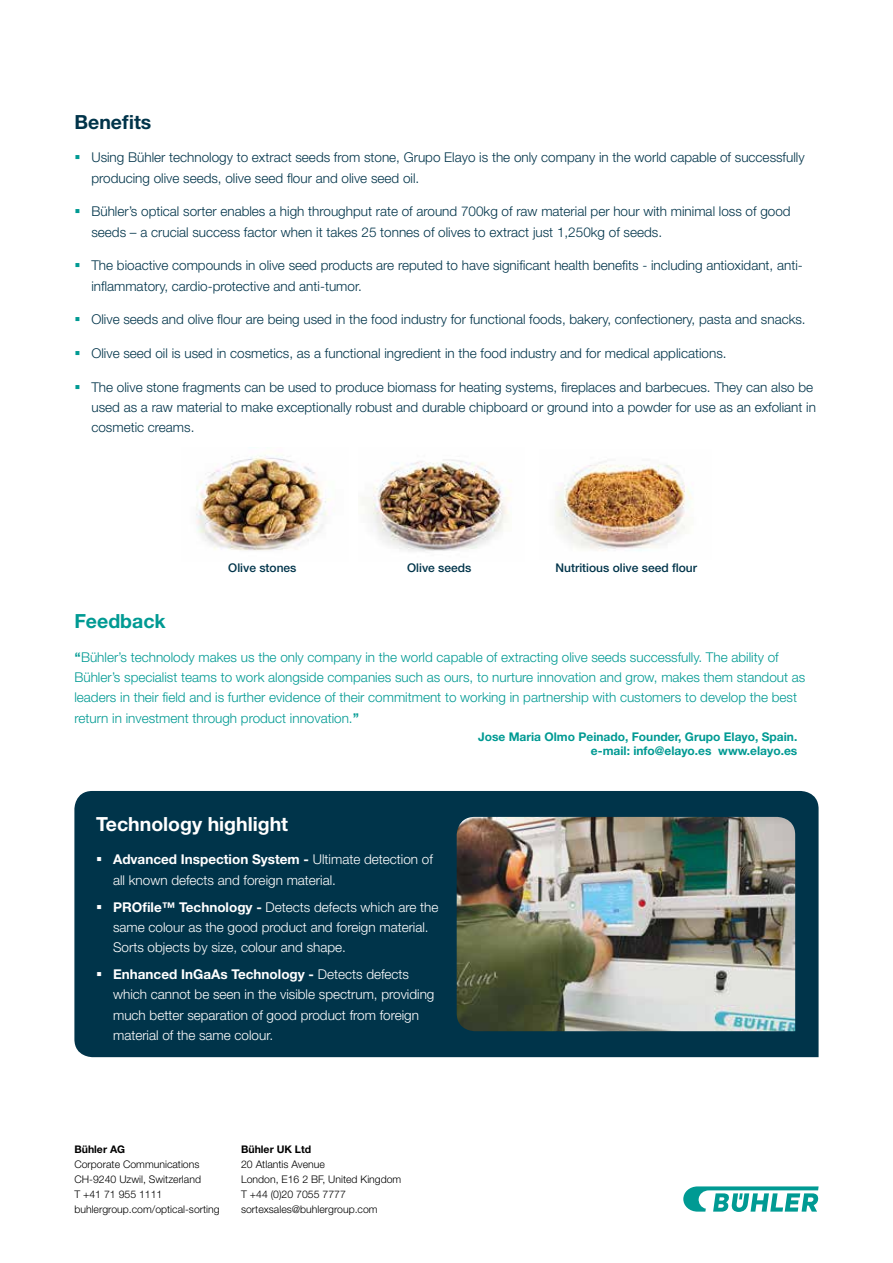
<style>
.page{position:relative;width:893px;height:1263px;background:#fff}
.page>*{position:absolute;margin:0;border:0;box-sizing:border-box;transform-origin:0 0}
.t1{font:700 19.5px "Helvetica Neue LT";color:#fff}
.t2{font:700 19.5px "Helvetica Neue LT";color:#00344a}
.t3{font:700 19.5px "Helvetica Neue LT";color:#009a93}
.t4{font:300 13.5px/20.2px "Helvetica Neue LT";color:#00344a}
.t5{font:300 13.5px/20.2px "Helvetica Neue LT";color:#009a93}
.t6{font:300 13.5px/20.2px "Helvetica Neue LT";color:#fff}
.t7{font:700 12px/14.4px "Helvetica Neue LT";color:#009a93;text-align:right}
.t8{font:500 12px "Helvetica Neue LT";color:#00344a}
.t9{font:300 10.5px/15px "Helvetica Neue LT";color:#000}
.t10{font:700 10.5px "Helvetica Neue LT";color:#000}
.s1{font-weight:700}
</style>
<div class="page">
<svg style="left:683px;top:1186px;width:136px;height:26px"></svg>
<div style="left:74px;top:791px;width:745px;height:266px;background:#00344a"></div>
<img style="left:457px;top:817px;width:338px;height:214px">
<img style="left:361px;top:459px;width:150px;height:93px">
<img style="left:555px;top:461px;width:137px;height:90px">
<img style="left:196px;top:456px;width:135px;height:95px">
<svg style="left:97px;top:857px;width:4px;height:4px"></svg>
<svg style="left:97px;top:905px;width:4px;height:4px"></svg>
<svg style="left:97px;top:972px;width:4px;height:4px"></svg>
<h1 class="t2" style="left:74px;top:110px;width:78px">Benefits</h1>
<p class="t4" style="left:91px;top:147px;width:715px">Using Bühler technology to extract seeds from stone, Grupo Elayo is the only company in the world capable of successfully producing olive seeds, olive seed flour and olive seed oil.</p>
<p class="t4" style="left:91px;top:201px;width:701px">Bühler’s optical sorter enables a high throughput rate of around 700kg of raw material per hour with minimal loss of good seeds – a crucial success factor when it takes 25 tonnes of olives to extract just 1,250kg of seeds.</p>
<p class="t4" style="left:91px;top:255px;width:713px">The bioactive compounds in olive seed products are reputed to have significant health benefits - including antioxidant, anti&shy;inflammatory, cardio-protective and anti-tumor.</p>
<p class="t4" style="left:91px;top:309px;width:716px">Olive seeds and olive flour are being used in the food industry for functional foods, bakery, confectionery, pasta and snacks.</p>
<p class="t4" style="left:91px;top:343px;width:637px">Olive seed oil is used in cosmetics, as a functional ingredient in the food industry and for medical applications.</p>
<p class="t4" style="left:91px;top:377px;width:726px">The olive stone fragments can be used to produce biomass for heating systems, fireplaces and barbecues. They can also be used as a raw material to make exceptionally robust and durable chipboard or ground into a powder for use as an exfoliant in cosmetic creams.</p>
<p class="t8" style="left:228px;top:561px;width:70px">Olive stones</p>
<p class="t8" style="left:407px;top:561px;width:66px">Olive seeds</p>
<p class="t8" style="left:556px;top:561px;width:143px">Nutritious olive seed flour</p>
<h1 class="t3" style="left:74px;top:609px;width:93px">Feedback</h1>
<p class="t5" style="left:74px;top:647px;width:732px"><span class="s1">‘‘</span>Bühler’s technolody makes us the only company in the world capable of extracting olive seeds successfully. The ability of Bühler’s specialist teams to work alongside companies such as ours, to nurture innovation and grow, makes them standout as leaders in their field and is further evidence of their commitment to working in partnership with customers to develop the best return in investment through product innovation.<span class="s1">’’</span></p>
<p class="t7" style="left:478px;top:729px;width:321px">Jose Maria Olmo Peinado, Founder, Grupo Elayo, Spain. e-mail: info@elayo.es www.elayo.es</p>
<h1 class="t1" style="left:96px;top:812px;width:194px">Technology highlight</h1>
<p class="t6" style="left:113px;top:849px;width:321px"><span class="s1">Advanced Inspection System -</span> Ultimate detection of all known defects and foreign material.</p>
<p class="t6" style="left:113px;top:896px;width:327px"><span class="s1">PROfile™ Technology -</span> Detects defects which are the same colour as the good product and foreign material.<br>Sorts objects by size, colour and shape.</p>
<p class="t6" style="left:113px;top:964px;width:323px"><span class="s1">Enhanced InGaAs Technology -</span> Detects defects which cannot be seen in the visible spectrum, providing much better separation of good product from foreign material of the same colour.</p>
<p class="t10" style="left:74px;top:1142px;width:52px">Bühler AG</p>
<p class="t9" style="left:74px;top:1156px;width:147px">Corporate Communications<br>CH-9240 Uzwil, Switzerland<br>T +41 71 955 1111 buhlergroup.com/optical-sorting</p>
<p class="t10" style="left:241px;top:1142px;width:72px">Bühler UK Ltd</p>
<p class="t9" style="left:241px;top:1156px;width:162px">20 Atlantis Avenue<br>London, E16 2 BF, United Kingdom<br>T +44 (0)20 7055 7777 sortexsales@buhlergroup.com</p>
</div>
